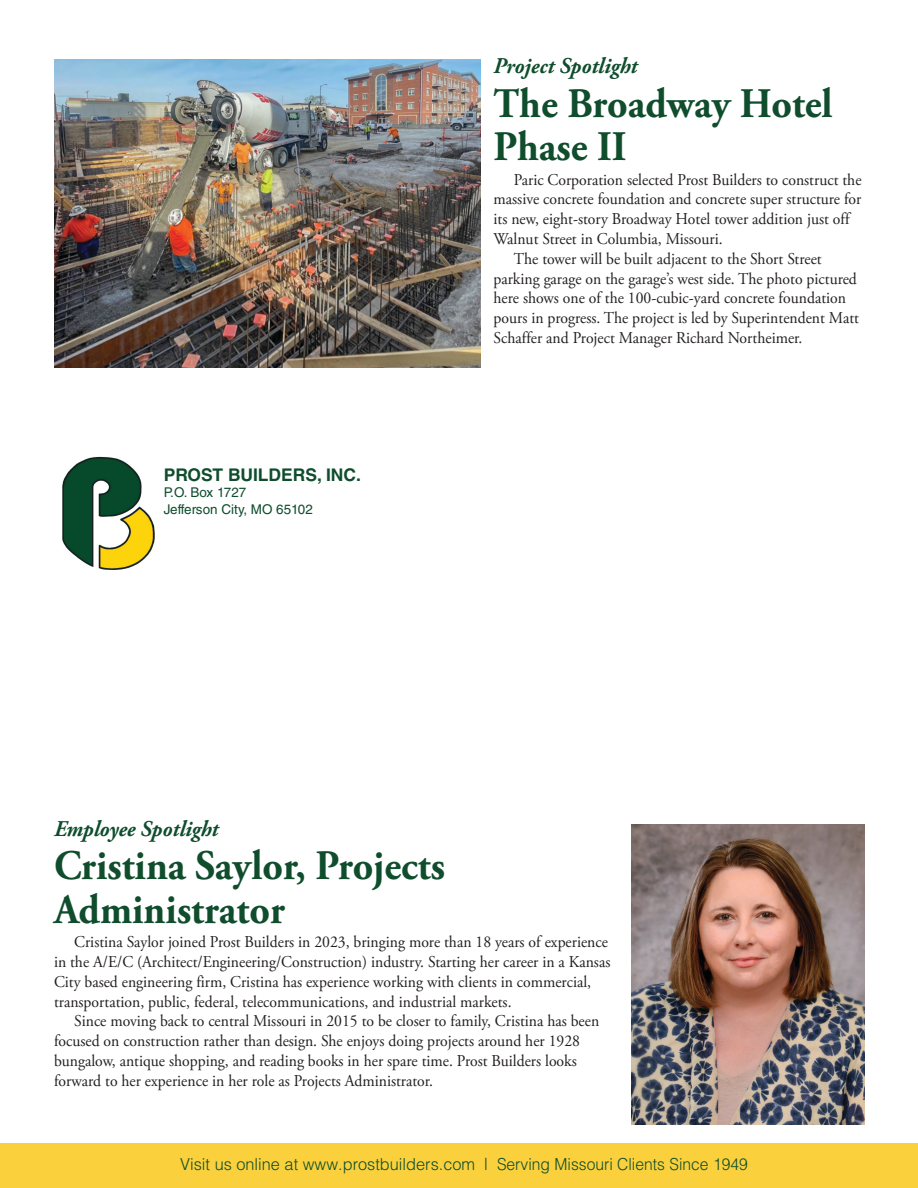
<style>
.page{position:relative;width:918px;height:1188px;background:#fff}
.page>*{position:absolute;margin:0;border:0;box-sizing:border-box;transform-origin:0 0}
.t1{font:700 42px/43.5px "Adobe Garamond Pro";color:#0f4d2d;scale:.95 1}
.t2{font:italic 700 22.5px "Adobe Garamond Pro";color:#0f4d2d;scale:.95 1}
.t3{font:700 17.4px "Helvetica LT Std";color:#0f4d2d}
.t4{font:16.5px/19.8px "Adobe Garamond Pro";color:#231f20;scale:.95 1}
.t5{font:300 16.5px "Helvetica";color:#0f4d2d}
.t6{font:13.5px/16px "Helvetica LT Std";color:#0f4d2d}
</style>
<div class="page">
<img style="left:54px;top:60px;width:427px;height:308px">
<img style="left:62px;top:456px;width:93px;height:113px">
<img style="left:632px;top:824px;width:232px;height:300px">
<div style="left:0;top:1144px;width:918px;height:44px;background:#fad13c"></div>
<p class="t3" style="left:164px;top:465px;width:199px">PROST BUILDERS, INC.</p>
<p class="t6" style="left:164px;top:485px;width:151px">P.O. Box 1727<br>Jefferson City, MO 65102</p>
<h2 class="t2" style="left:494px;top:53px;width:153px">Project Spotlight</h2>
<h1 class="t1" style="left:494px;top:83px;width:359px">The Broadway Hotel<br>Phase II</h1>
<p class="t4" style="left:514px;top:170px;width:368px">Paric Corporation selected Prost Builders to construct the</p>
<p class="t4" style="left:494px;top:190px;width:389px">massive concrete foundation and concrete super structure for</p>
<p class="t4" style="left:494px;top:210px;width:376px">its new, eight-story Broadway Hotel tower addition just off</p>
<p class="t4" style="left:494px;top:230px;width:243px">Walnut Street in Columbia, Missouri.</p>
<p class="t4" style="left:514px;top:249px;width:326px">The tower will be built adjacent to the Short Street</p>
<p class="t4" style="left:494px;top:269px;width:384px">parking garage on the garage’s west side. The photo pictured</p>
<p class="t4" style="left:494px;top:289px;width:373px">here shows one of the 100-cubic-yard concrete foundation</p>
<p class="t4" style="left:494px;top:309px;width:386px">pours in progress. The project is led by Superintendent Matt</p>
<p class="t4" style="left:494px;top:329px;width:327px">Schaffer and Project Manager Richard Northeimer.</p>
<h2 class="t2" style="left:54px;top:816px;width:175px">Employee Spotlight</h2>
<h1 class="t1" style="left:54px;top:845px;width:413px">Cristina Saylor, Projects<br>Administrator</h1>
<p class="t4" style="left:54px;top:933px;width:587px;text-indent:20px">Cristina Saylor joined Prost Builders in 2023, bringing more than 18 years of experience in the A/E/C (Architect/Engineering/Construction) industry. Starting her career in a Kansas City based engineering firm, Cristina has experience working with clients in commercial, transportation, public, federal, telecommunications, and industrial markets.</p>
<p class="t4" style="left:54px;top:1012px;width:575px;text-indent:20px">Since moving back to central Missouri in 2015 to be closer to family, Cristina has been focused on construction rather than design. She enjoys doing projects around her 1928 bungalow, antique shopping, and reading books in her spare time. Prost Builders looks forward to her experience in her role as Projects Administrator.</p>
<p class="t5" style="left:180px;top:1154px;width:569px">Visit us online at www.prostbuilders.com | Serving Missouri Clients Since 1949</p>
</div>
